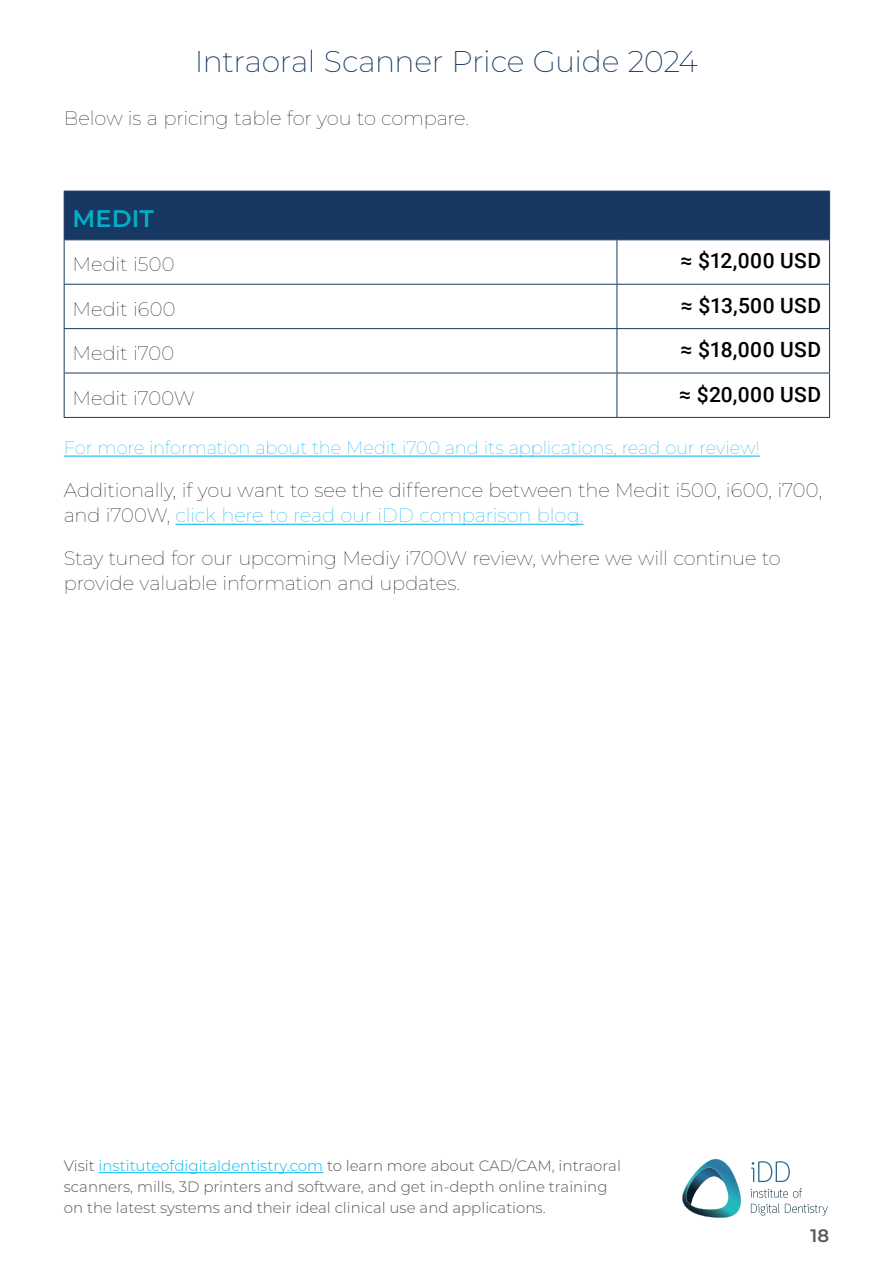
<style>
.page{position:relative;width:893px;height:1263px;background:#fff}
.page>*{position:absolute;margin:0;border:0;box-sizing:border-box;transform-origin:0 0}
.t1{font:200 30px "Montserrat";letter-spacing:-.015em;color:#163861}
.t2{font:600 24px "Montserrat";letter-spacing:.005em;color:#05aec8}
.t3{font:500 21px "Roboto";letter-spacing:.02em;color:#000}
.t4{font:100 19.5px/25.5px "Montserrat";letter-spacing:-.01em;color:#000}
.t5{font:100 18px "Montserrat";letter-spacing:-.005em;color:#00aeef}
.t6{font:600 18px "Montserrat";color:#58595b}
.t7{font:300 15px/21px "Montserrat";color:#58595b}
.s1{color:#00aeef}
.s2{color:#00b9f1}
</style>
<div class="page">
<hr style="left:99px;top:1172px;width:224px;height:1px;background:#00b9f1">
<svg style="left:751px;top:1161px;width:39px;height:21px"></svg>
<svg style="left:750px;top:1188px;width:78px;height:27px"></svg>
<svg style="left:682px;top:1158px;width:59px;height:60px"></svg>
<hr style="left:64px;top:456px;width:696px;height:1px;background:#00aeef">
<hr style="left:176px;top:524px;width:407px;height:1px;background:#00aeef">
<div style="left:65px;top:192px;width:764px;height:47px;background:#163861"></div>
<svg style="left:65px;top:240px;width:764px;height:177px"></svg>
<hr style="left:64px;top:239px;width:553px;height:1px;background:#163861">
<hr style="left:64px;top:240px;width:1px;height:44px;background:#163861">
<hr style="left:617px;top:239px;width:213px;height:1px;background:#163861">
<hr style="left:829px;top:240px;width:1px;height:44px;background:#163861">
<hr style="left:64px;top:284px;width:553px;height:1px;background:#163861">
<hr style="left:64px;top:285px;width:1px;height:43px;background:#163861">
<hr style="left:617px;top:284px;width:213px;height:1px;background:#163861">
<hr style="left:829px;top:285px;width:1px;height:43px;background:#163861">
<hr style="left:64px;top:328px;width:553px;height:1px;background:#163861">
<hr style="left:64px;top:329px;width:1px;height:44px;background:#163861">
<hr style="left:617px;top:328px;width:213px;height:1px;background:#163861">
<hr style="left:829px;top:329px;width:1px;height:44px;background:#163861">
<hr style="left:64px;top:373px;width:1px;height:44px;background:#163861">
<hr style="left:829px;top:373px;width:1px;height:44px;background:#163861">
<hr style="left:64px;top:417px;width:553px;height:1px;background:#163861">
<hr style="left:617px;top:417px;width:213px;height:1px;background:#163861">
<hr style="left:617px;top:191px;width:1px;height:48px;background:#163861">
<hr style="left:617px;top:240px;width:1px;height:44px;background:#163861">
<hr style="left:617px;top:285px;width:1px;height:43px;background:#163861">
<hr style="left:617px;top:329px;width:1px;height:44px;background:#163861">
<hr style="left:617px;top:373px;width:1px;height:44px;background:#163861">
<hr style="left:64px;top:191px;width:553px;height:1px;background:#163861">
<hr style="left:64px;top:191px;width:1px;height:48px;background:#163861">
<hr style="left:617px;top:191px;width:213px;height:1px;background:#163861">
<hr style="left:829px;top:191px;width:1px;height:48px;background:#163861">
<hr style="left:64px;top:373px;width:553px;height:1px;background:#163861">
<hr style="left:617px;top:373px;width:213px;height:1px;background:#163861">
<h1 class="t1" style="left:195px;top:41px;width:505px">Intraoral Scanner Price Guide 2024</h1>
<p class="t4" style="left:64px;top:105px;width:407px">Below is a pricing table for you to compare.</p>
<p class="t2" style="left:73px;top:202px;width:83px">MEDIT</p>
<p class="t4" style="left:73px;top:251px;width:103px">Medit i500</p>
<p class="t3" style="left:680px;top:246px;width:142px">≈ $12,000 USD</p>
<p class="t4" style="left:73px;top:296px;width:105px">Medit i600</p>
<p class="t3" style="left:681px;top:291px;width:142px">≈ $13,500 USD</p>
<p class="t4" style="left:73px;top:340px;width:103px">Medit i700</p>
<p class="t3" style="left:680px;top:335px;width:142px">≈ $18,000 USD</p>
<p class="t4" style="left:73px;top:384px;width:124px">Medit i700W</p>
<p class="t3" style="left:679px;top:379px;width:143px">≈ $20,000 USD</p>
<p class="t5" style="left:64px;top:436px;width:698px">For more information about the Medit i700 and its applications, read our review!</p>
<p class="t4" style="left:64px;top:477px;width:760px">Additionally, if you want to see the difference between the Medit i500, i600, i700, and i700W, <span class="s1">click here to read our iDD comparison blog.</span></p>
<p class="t4" style="left:64px;top:545px;width:718px">Stay tuned for our upcoming Mediy i700W review, where we will continue to provide valuable information and updates.</p>
<p class="t7" style="left:64px;top:1155px;width:559px">Visit <span class="s2">instituteofdigitaldentistry.com</span> to learn more about CAD/CAM, intraoral scanners, mills, 3D printers and software, and get in-depth online training on the latest systems and their ideal clinical use and applications.</p>
<p class="t6" style="left:810px;top:1223px;width:20px">18</p>
</div>
